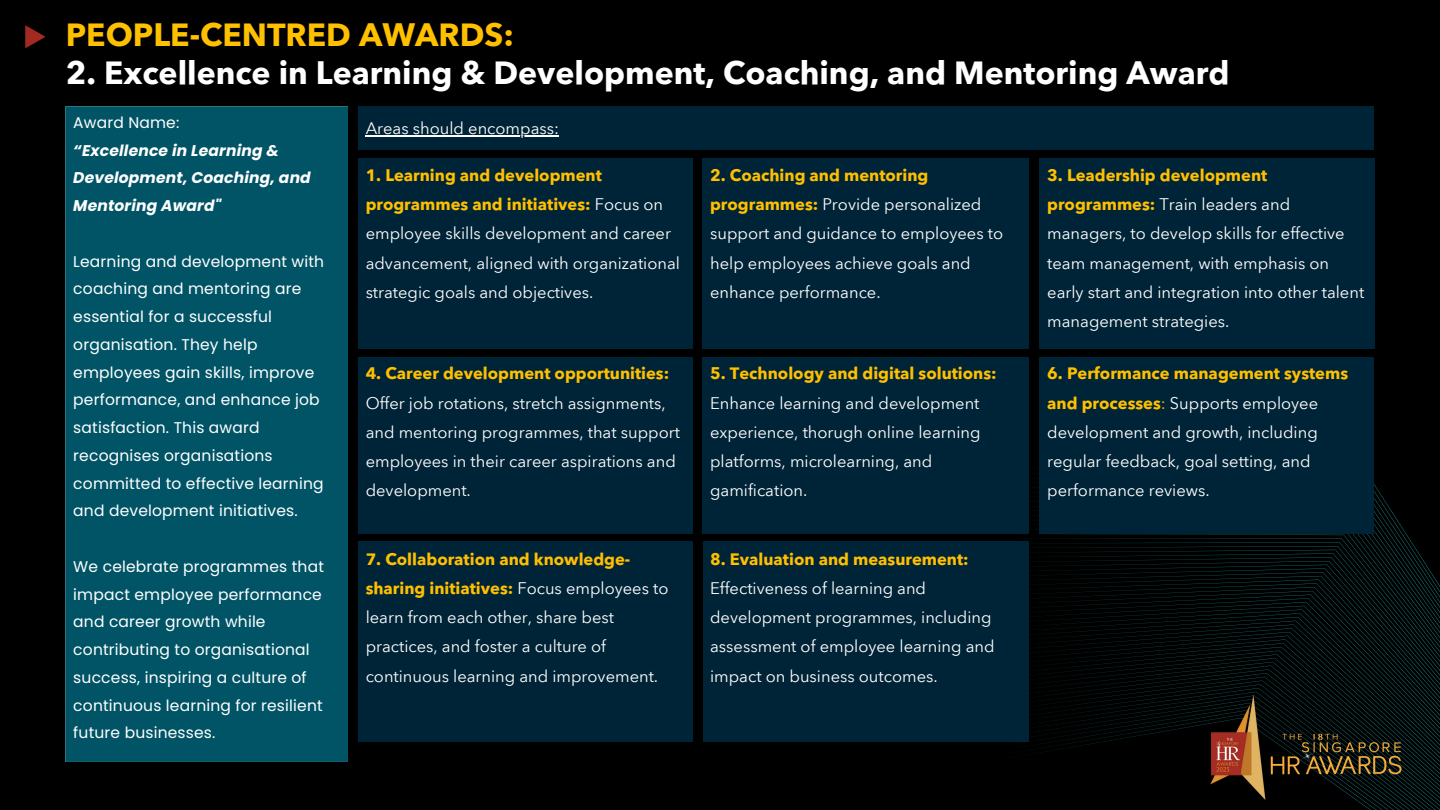
<style>
.page{position:relative;width:1440px;height:810px;background:#000}
.page>*{position:absolute;margin:0;border:0;box-sizing:border-box;transform-origin:0 0}
.t1{font:700 32px "Avenir Next Thai Modern";color:#fff}
.t2{font:700 32px "Avenir Next Thai Modern";color:#ffc000}
.t3{font:16.5px/29.2px "Avenir Next Thai Modern";color:#fff}
.t4{font:15.5px/27.8px "Poppins";letter-spacing:.01em;color:#fff}
.t5{font:italic 700 15.5px/27.8px "Poppins";letter-spacing:.01em;color:#fff}
.s1{font-weight:700;color:#ffc000}
.s2{color:#ffc000}
</style>
<div class="page">
<svg style="left:982px;top:469px;width:458px;height:341px"></svg>
<svg style="left:25px;top:25px;width:21px;height:23px"></svg>
<div style="left:66px;top:106px;width:282px;height:656px;background:#005466"></div>
<div style="left:358px;top:106px;width:1016px;height:44px;background:#002437"></div>
<hr style="left:366px;top:136px;width:193px;height:1px;background:#fff">
<div style="left:358px;top:158px;width:335px;height:190px;background:#002437"></div>
<div style="left:703px;top:158px;width:326px;height:190px;background:#002437"></div>
<div style="left:1040px;top:158px;width:335px;height:190px;background:#002437"></div>
<div style="left:358px;top:357px;width:335px;height:177px;background:#002437"></div>
<div style="left:703px;top:357px;width:326px;height:176px;background:#002437"></div>
<div style="left:1040px;top:357px;width:334px;height:176px;background:#002437"></div>
<div style="left:358px;top:542px;width:334px;height:200px;background:#002437"></div>
<div style="left:703px;top:542px;width:326px;height:200px;background:#002437"></div>
<img style="left:1168px;top:684px;width:272px;height:121px">
<p class="t2" style="left:66px;top:10px;width:450px">PEOPLE-CENTRED AWARDS:</p>
<p class="t1" style="left:66px;top:48px;width:1165px">2. Excellence in Learning &amp; Development, Coaching, and Mentoring Award</p>
<p class="t3" style="left:366px;top:113px;width:195px">Areas should encompass:</p>
<h2 class="t3" style="left:366px;top:160px;width:316px"><span class="s1">1. Learning and development programmes and initiatives:</span> Focus on employee skills development and career advancement, aligned with organizational strategic goals and objectives.</h2>
<p class="t3" style="left:710px;top:160px;width:294px"><span class="s1">2. Coaching and mentoring programmes:</span> Provide personalized support and guidance to employees to help employees achieve goals and enhance performance.</p>
<p class="t3" style="left:1047px;top:160px;width:318px"><span class="s1">3. Leadership development programmes:</span> Train leaders and managers, to develop skills for effective team management, with emphasis on early start and integration into other talent management strategies.</p>
<p class="t3" style="left:366px;top:358px;width:316px"><span class="s1">4. Career development opportunities:<br></span>Offer job rotations, stretch assignments, and mentoring programmes, that support employees in their career aspirations and development.</p>
<p class="t3" style="left:710px;top:358px;width:288px"><span class="s1">5. Technology and digital solutions:<br></span>Enhance learning and development experience, thorugh online learning platforms, microlearning, and gamification.</p>
<p class="t3" style="left:1047px;top:358px;width:302px"><span class="s1">6. Performance management systems and processes</span><span class="s2">:</span> Supports employee development and growth, including regular feedback, goal setting, and performance reviews.</p>
<h1 class="t4" style="left:73px;top:109px;width:108px">Award Name:</h1>
<p class="t5" style="left:73px;top:136px;width:239px">“Excellence in Learning &amp;<br>Development, Coaching, and<br>Mentoring Award"</p>
<p class="t4" style="left:73px;top:247px;width:252px">Learning and development with coaching and mentoring are essential for a successful organisation. They help employees gain skills, improve performance, and enhance job satisfaction. This award recognises organisations committed to effective learning and development initiatives.</p>
<p class="t4" style="left:73px;top:553px;width:252px">We celebrate programmes that impact employee performance and career growth while contributing to organisational success, inspiring a culture of continuous learning for resilient future businesses.</p>
<p class="t3" style="left:366px;top:543px;width:304px"><span class="s1">7. Collaboration and knowledge&shy;sharing initiatives:</span> Focus employees to learn from each other, share best practices, and foster a culture of continuous learning and improvement.</p>
<p class="t3" style="left:710px;top:543px;width:286px"><span class="s1">8. Evaluation and measurement:<br></span>Effectiveness of learning and development programmes, including assessment of employee learning and impact on business outcomes.</p>
</div>
